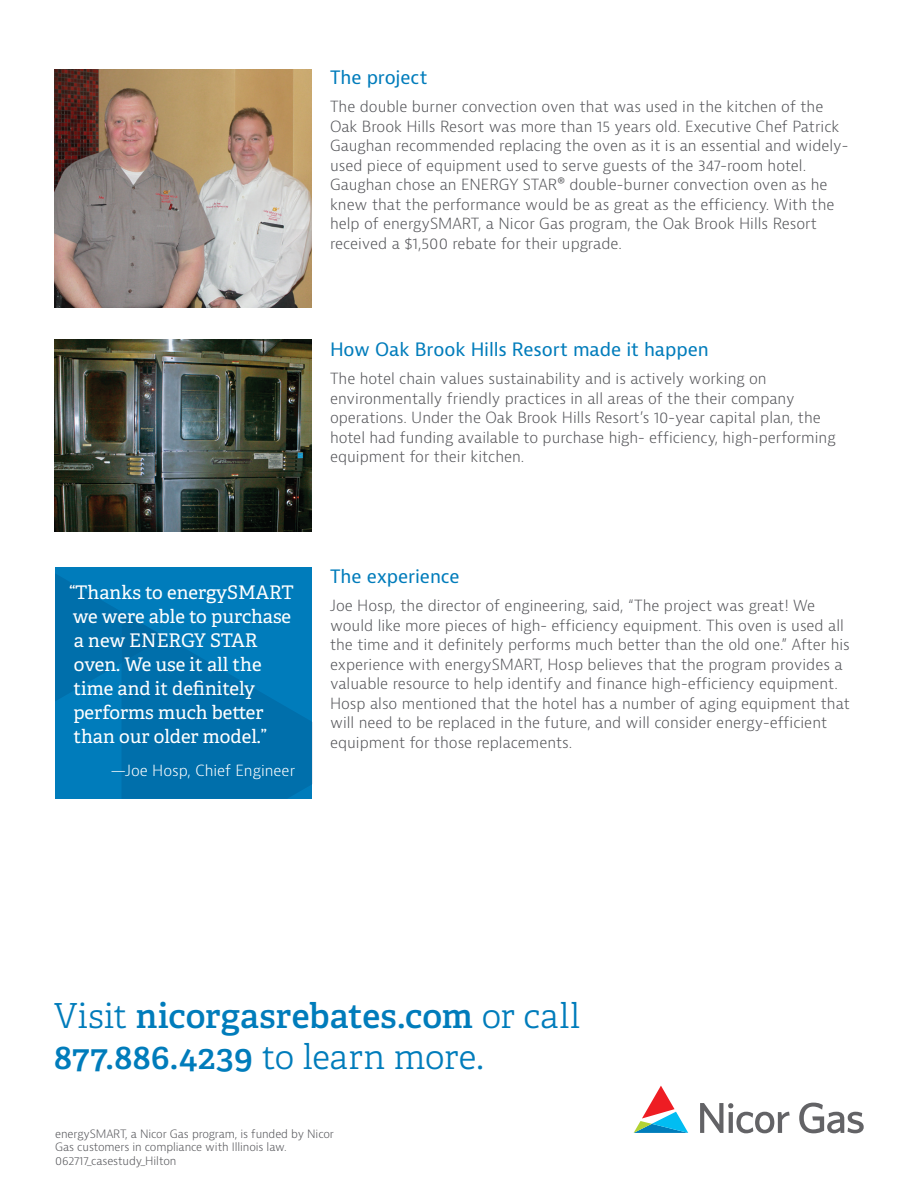
<style>
.page{position:relative;width:918px;height:1188px;background:#fff}
.page>*{position:absolute;margin:0;border:0;box-sizing:border-box;transform-origin:0 0}
.t1{font:600 34.5px/41.4px "Adelle";letter-spacing:.005em;color:#007cbb}
.t2{font:18.75px/24px "Adelle";color:#fff}
.t3{font:18px "Bernina Sans";letter-spacing:-.005em;color:#007cbb}
.t4{font:300 15px/19.5px "Bernina Sans";color:#55565a}
.t5{font:300 15px "Bernina Sans";color:#fff}
.t6{font:300 11.25px/13.5px "Bernina Sans";letter-spacing:-.01em;color:#55565a}
.s1{font-weight:300}
</style>
<div class="page">
<div style="left:55px;top:567px;width:257px;height:232px;background:#007cbb"></div>
<svg style="left:55px;top:574px;width:258px;height:225px"></svg>
<svg style="left:634px;top:1086px;width:54px;height:47px"></svg>
<svg style="left:700px;top:1103px;width:164px;height:30px"></svg>
<img style="left:54px;top:69px;width:258px;height:239px">
<img style="left:54px;top:339px;width:258px;height:193px">
<p class="t3" style="left:330px;top:66px;width:99px">The project</p>
<p class="t4" style="left:330px;top:97px;width:520px">The double burner convection oven that was used in the kitchen of the Oak Brook Hills Resort was more than 15 years old. Executive Chef Patrick Gaughan recommended replacing the oven as it is an essential and widely&shy;used piece of equipment used to serve guests of the 347-room hotel.<br>Gaughan chose an ENERGY STAR® double-burner convection oven as he knew that the performance would be as great as the efficiency. With the help of energySMART, a Nicor Gas program, the Oak Brook Hills Resort received a $1,500 rebate for their upgrade.</p>
<p class="t3" style="left:330px;top:338px;width:380px">How Oak Brook Hills Resort made it happen</p>
<p class="t4" style="left:330px;top:369px;width:507px">The hotel chain values sustainability and is actively working on environmentally friendly practices in all areas of the their company operations. Under the Oak Brook Hills Resort’s 10-year capital plan, the hotel had funding available to purchase high- efficiency, high-performing equipment for their kitchen.</p>
<p class="t2" style="left:69px;top:581px;width:226px">“Thanks to energySMART we were able to purchase a new ENERGY STAR oven. We use it all the time and it definitely performs much better than our older model.”</p>
<p class="t5" style="left:110px;top:761px;width:186px">—Joe Hosp, Chief Engineer</p>
<p class="t3" style="left:330px;top:564px;width:131px">The experience</p>
<p class="t4" style="left:330px;top:596px;width:521px">Joe Hosp, the director of engineering, said, “The project was great! We would like more pieces of high- efficiency equipment. This oven is used all the time and it definitely performs much better than the old one.” After his experience with energySMART, Hosp believes that the program provides a valuable resource to help identify and finance high-efficiency equipment.<br>Hosp also mentioned that the hotel has a number of aging equipment that will need to be replaced in the future, and will consider energy-efficient equipment for those replacements.</p>
<h1 class="t1" style="left:54px;top:995px;width:528px"><span class="s1">Visit</span> nicorgasrebates.com <span class="s1">or call<br></span>877.886.4239 <span class="s1">to learn more.</span></h1>
<p class="t6" style="left:55px;top:1127px;width:280px">energySMART, a Nicor Gas program, is funded by Nicor<br>Gas customers in compliance with Illinois law.<br>062717_casestudy_Hilton</p>
</div>
